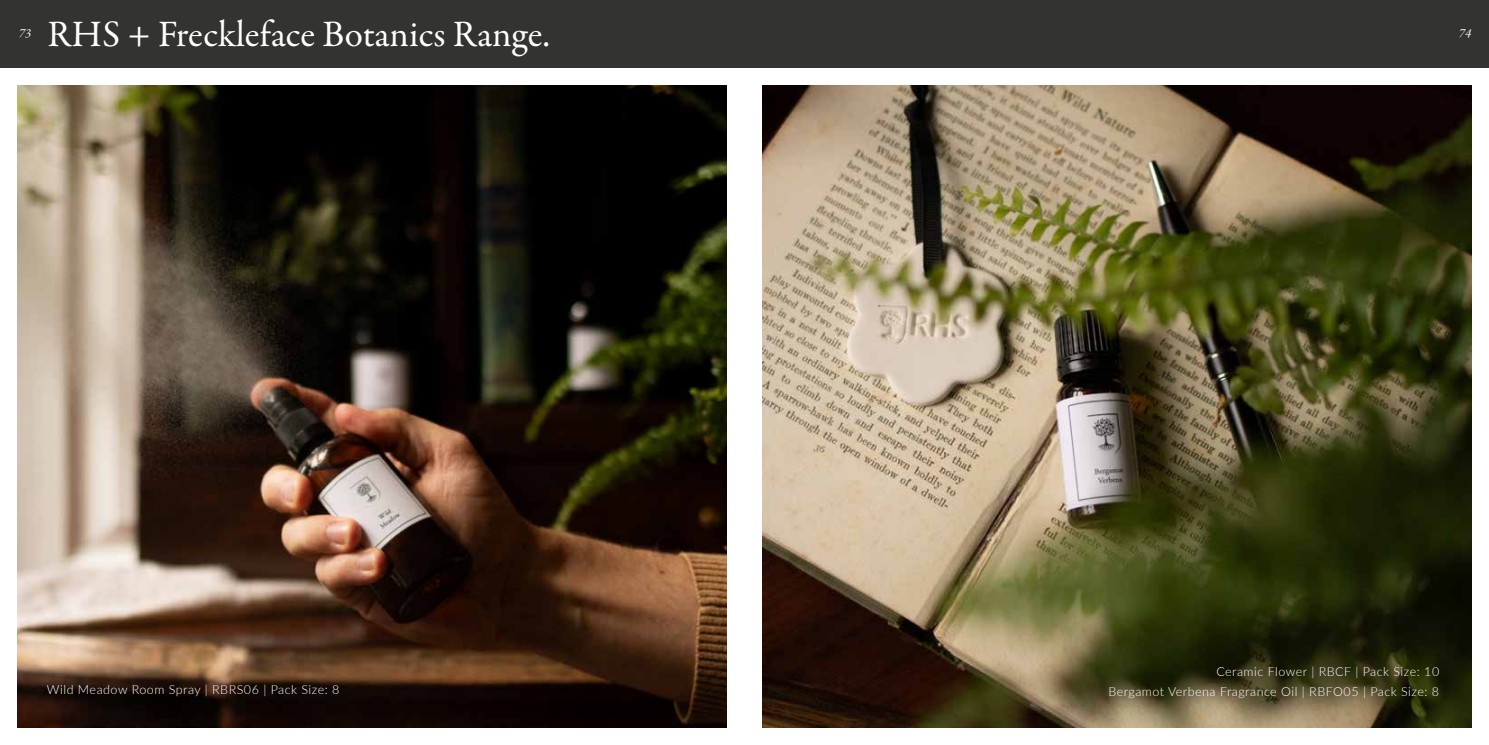
<style>
.page{position:relative;width:1489px;height:745px;background:#fff}
.page>*{position:absolute;margin:0;border:0;box-sizing:border-box;transform-origin:0 0}
.t1{font:37.5px "Garamond Premr Pro";letter-spacing:.005em;color:#fff}
.t2{font:300 12.5px/20px "Lato";letter-spacing:.04em;color:#fff;text-align:right}
.t3{font:italic 12.5px "Garamond Premr Pro";color:#fff}
</style>
<div class="page">
<img style="left:762px;top:85px;width:708px;height:641px">
<div style="left:0;top:0;width:1488px;height:67px;background:#333332"></div>
<img style="left:18px;top:85px;width:708px;height:641px">
<p class="t3" style="left:19px;top:25px;width:14px">73</p>
<h1 class="t1" style="left:47px;top:11px;width:504px">RHS + Freckleface Botanics Range.</h1>
<p class="t2" style="left:47px;top:678px;width:294px">Wild Meadow Room Spray | RBRS06 | Pack Size: 8</p>
<p class="t3" style="left:1458px;top:25px;width:14px">60</p>
<p class="t3" style="left:1458px;top:25px;width:14px">74</p>
<p class="t2" style="left:1108px;top:660px;width:332px">Ceramic Flower | RBCF | Pack Size: 10<br>Bergamot Verbena Fragrance Oil | RBFO05 | Pack Size: 8</p>
</div>
